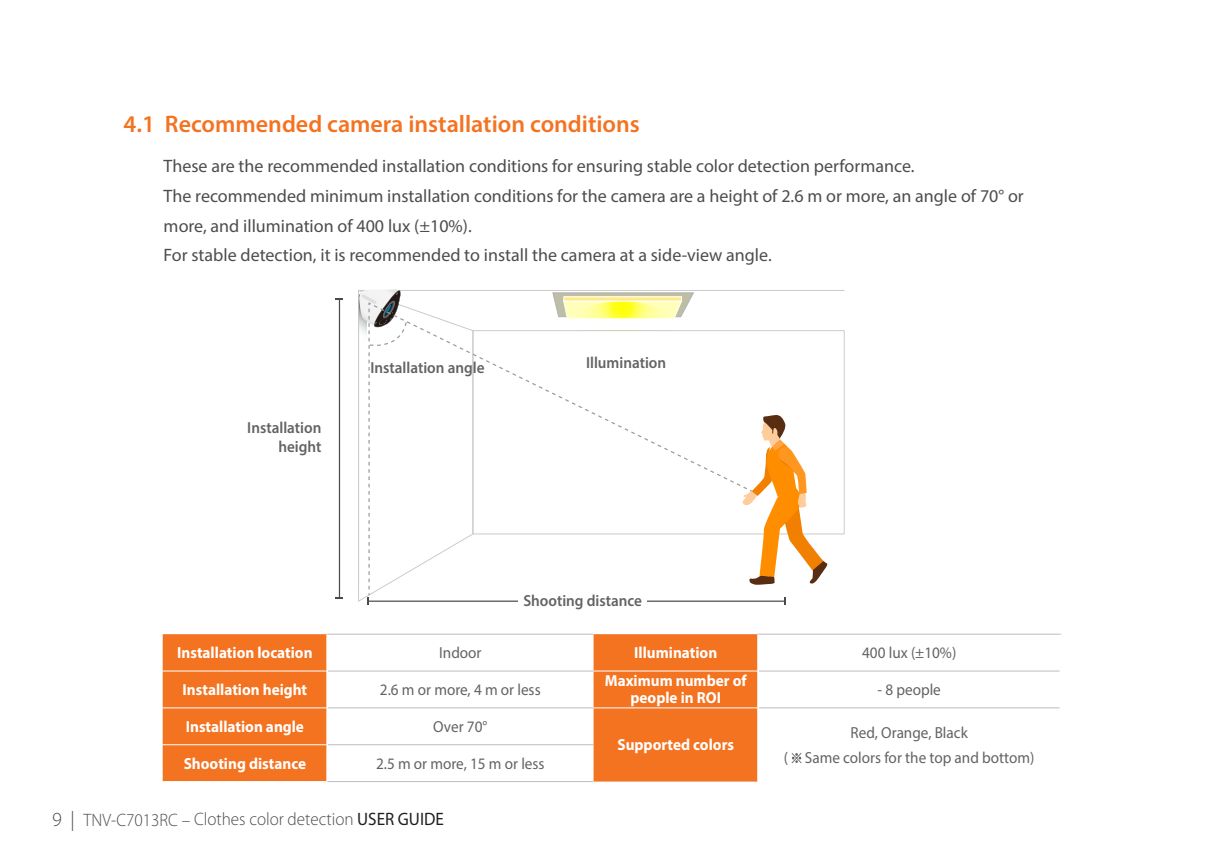
<style>
.page{position:relative;width:1224px;height:864px;background:#fff}
.page>*{position:absolute;margin:0;border:0;box-sizing:border-box;transform-origin:0 0}
.t1{font:600 24px "Myriad Pro";color:#f47321}
.t2{font:18px/29.6px "Myriad Pro";color:#4c4d4d}
.t3{font:300 18px "Myriad Pro";color:#4b4c4d;scale:.95 1}
.t4{font:700 16px/17px "Myriad Pro";color:#fff;text-align:center;scale:.95 1}
.t5{font:16px/25.2px "Myriad Pro";color:#636366;text-align:center;scale:.95 1}
.t6{font:600 16px/19.2px "Myriad Pro";color:#636366;text-align:right;scale:.95 1}
.s1{font-size:20px}
.s2{font-weight:400;color:#231f20}
</style>
<div class="page">
<svg style="left:163px;top:634px;width:594px;height:148px;fill:#f47321"></svg>
<hr style="left:326px;top:634px;width:268px;height:1px;background:#bcbdc0">
<hr style="left:757px;top:634px;width:304px;height:1px;background:#bcbdc0">
<hr style="left:328px;top:671px;width:266px;height:1px;background:#bcbdc0">
<hr style="left:759px;top:671px;width:301px;height:1px;background:#bcbdc0">
<hr style="left:328px;top:708px;width:266px;height:1px;background:#bcbdc0">
<hr style="left:759px;top:708px;width:301px;height:1px;background:#bcbdc0">
<hr style="left:328px;top:744px;width:266px;height:1px;background:#bcbdc0">
<hr style="left:327px;top:781px;width:267px;height:1px;background:#bcbdc0">
<hr style="left:163px;top:671px;width:163px;height:1px;background:#fff">
<hr style="left:594px;top:671px;width:163px;height:1px;background:#fff">
<hr style="left:163px;top:708px;width:163px;height:1px;background:#fff">
<hr style="left:594px;top:708px;width:163px;height:1px;background:#fff">
<hr style="left:163px;top:744px;width:163px;height:1px;background:#fff">
<hr style="left:163px;top:781px;width:164px;height:1px;background:#fff">
<hr style="left:326px;top:635px;width:2px;height:36px;background:#fff">
<hr style="left:326px;top:671px;width:2px;height:37px;background:#fff">
<hr style="left:326px;top:708px;width:2px;height:37px;background:#fff">
<hr style="left:326px;top:745px;width:2px;height:36px;background:#fff">
<svg style="left:792px;top:753px;width:10px;height:10px"></svg>
<svg style="left:474px;top:290px;width:371px;height:245px"></svg>
<svg style="left:552px;top:292px;width:142px;height:12px"></svg>
<hr style="left:339px;top:299px;width:1px;height:299px;background:#4c4948">
<hr style="left:368px;top:601px;width:417px;height:1px;background:#4c4948">
<svg style="left:474px;top:304px;width:276px;height:187px"></svg>
<svg style="left:742px;top:415px;width:86px;height:170px"></svg>
<svg style="left:358px;top:289px;width:116px;height:316px"></svg>
<div style="left:518px;top:588px;width:129px;height:26px;background:#fff"></div>
<h1 class="t1" style="left:124px;top:108px;width:518px">4.1 Recommended camera installation conditions</h1>
<p class="t2" style="left:164px;top:151px;width:862px">These are the recommended installation conditions for ensuring stable color detection performance.<br>The recommended minimum installation conditions for the camera are a height of 2.6 m or more, an angle of 70° or more, and illumination of 400 lux (±10%).<br>For stable detection, it is recommended to install the camera at a side-view angle.</p>
<p class="t6" style="left:247px;top:418px;width:80px">Installation height</p>
<p class="t6" style="left:370px;top:358px;width:122px">Installation angle</p>
<p class="t6" style="left:586px;top:353px;width:86px">Illumination</p>
<p class="t6" style="left:523px;top:591px;width:127px">Shooting distance</p>
<p class="t4" style="left:177px;top:644px;width:144px">Installation location</p>
<p class="t5" style="left:439px;top:640px;width:46px">Indoor</p>
<p class="t4" style="left:634px;top:644px;width:89px">Illumination</p>
<p class="t5" style="left:862px;top:640px;width:101px">400 lux (±10%)</p>
<p class="t4" style="left:183px;top:680px;width:133px">Installation height</p>
<p class="t5" style="left:380px;top:677px;width:171px">2.6 m or more, 4 m or less</p>
<p class="t4" style="left:605px;top:672px;width:151px">Maximum number of people in ROI</p>
<p class="t5" style="left:878px;top:677px;width:68px">- 8 people</p>
<p class="t4" style="left:186px;top:717px;width:126px">Installation angle</p>
<p class="t5" style="left:433px;top:713px;width:58px">Over 70°</p>
<p class="t4" style="left:617px;top:736px;width:124px">Supported colors</p>
<p class="t5" style="left:784px;top:719px;width:265px">Red, Orange, Black<br>( Same colors for the top and bottom)</p>
<p class="t4" style="left:184px;top:754px;width:130px">Shooting distance</p>
<p class="t5" style="left:376px;top:750px;width:179px">2.5 m or more, 15 m or less</p>
<p class="t3" style="left:52px;top:809px;width:414px"><span class="s1">9 |</span> TNV-C7013RC – Clothes color detection <span class="s2">USER GUIDE</span></p>
</div>
